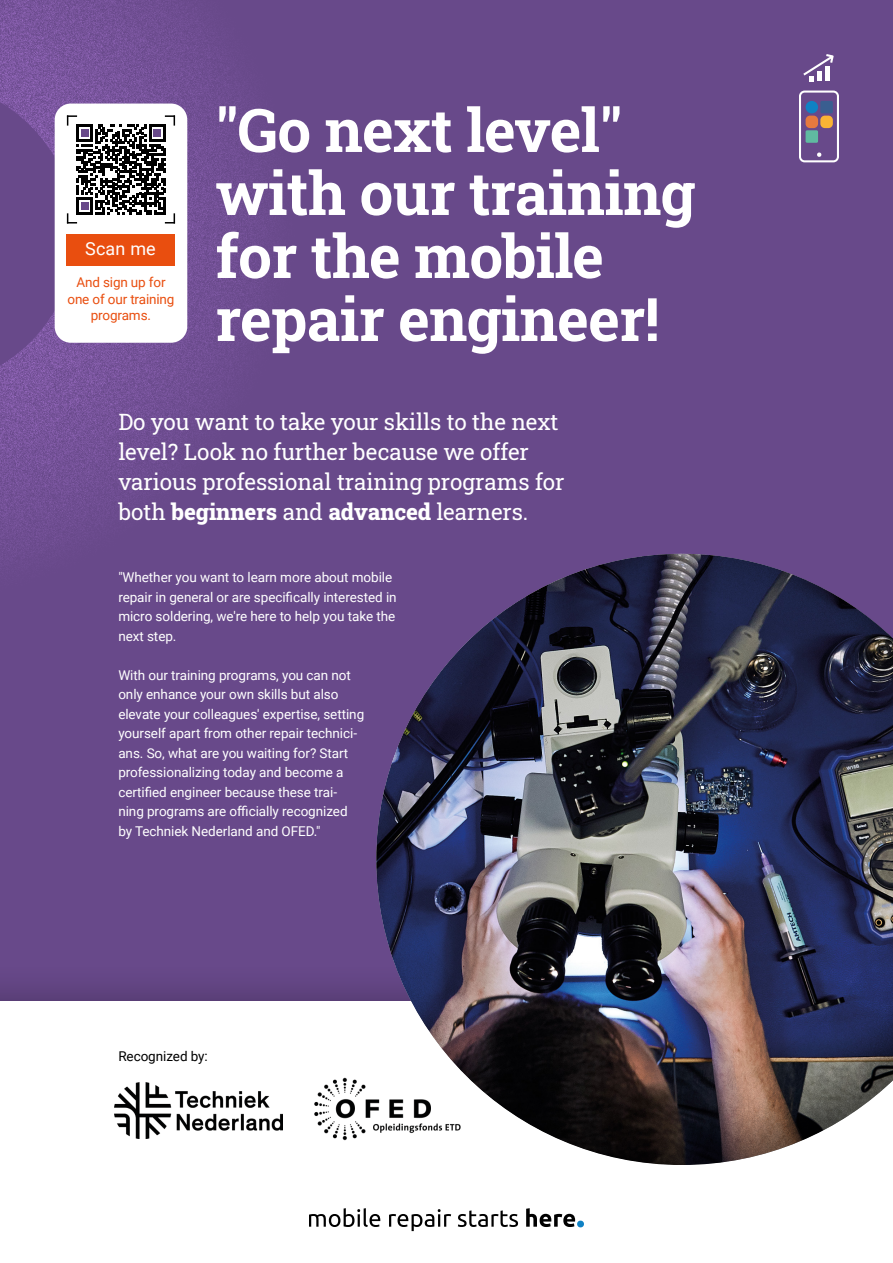
<style>
.page{position:relative;width:893px;height:1263px;background:#fff}
.page>*{position:absolute;margin:0;border:0;box-sizing:border-box;transform-origin:0 0}
.t1{font:700 60px/63px "Roboto Slab";letter-spacing:-.01em;color:#fff}
.t2{font:22.5px/30px "Roboto Slab";letter-spacing:-.005em;color:#fff}
.t3{font:18px "Roboto";letter-spacing:.01em;color:#fff}
.t4{font:13.5px/19.5px "Roboto";letter-spacing:-.005em;color:#fff}
.t5{font:13.5px/16.5px "Roboto";letter-spacing:-.01em;color:#e94e0f;text-align:center}
.t6{font:13.5px "Roboto";letter-spacing:-.005em;color:#000}
.s1{font-weight:800}
</style>
<div class="page">
<div style="left:0;top:0;width:893px;height:1001px;background:#68498a"></div>
<svg style="left:0;top:0;width:273px;height:564px"></svg>
<div style="left:0;top:962px;width:893px;height:301px;background:#634584"></div>
<div style="left:0;top:1001px;width:893px;height:262px;background:#fff"></div>
<svg style="left:309px;top:1208px;width:71px;height:19px"></svg>
<svg style="left:389px;top:1209px;width:62px;height:22px"></svg>
<svg style="left:458px;top:1210px;width:60px;height:17px"></svg>
<svg style="left:526px;top:1208px;width:58px;height:19px"></svg>
<div style="left:363px;top:542px;width:530px;height:624px;background:#000;opacity:.5"></div>
<img style="left:114px;top:1082px;width:168px;height:57px">
<img style="left:314px;top:1076px;width:153px;height:66px">
<svg style="left:799px;top:91px;width:40px;height:71px"></svg>
<div style="left:806px;top:116px;width:12px;height:12px;background:#e6793f;border-radius:4px"></div>
<div style="left:806px;top:101px;width:12px;height:12px;background:#0f81c4;border-radius:50%"></div>
<div style="left:820px;top:116px;width:13px;height:12px;background:#fab434;border-radius:4px"></div>
<div style="left:806px;top:130px;width:12px;height:13px;background:#60baa1;border-radius:2px"></div>
<div style="left:820px;top:130px;width:13px;height:13px;background:#68498a;border-radius:50%"></div>
<div style="left:820px;top:101px;width:13px;height:12px;background:#3a5e90;border-radius:2px"></div>
<svg style="left:803px;top:54px;width:31px;height:27px"></svg>
<hr style="left:825px;top:66px;width:4px;height:15px;background:#fff">
<div style="left:55px;top:104px;width:132px;height:239px;background:#fff;border-radius:16px"></div>
<svg style="left:0;top:81px;width:175px;height:306px"></svg>
<div style="left:67px;top:234px;width:108px;height:31px;background:#e94e0f"></div>
<div style="left:81px;top:202px;width:7px;height:8px;background:#68498a"></div>
<div style="left:81px;top:129px;width:7px;height:8px;background:#68498a"></div>
<div style="left:154px;top:129px;width:7px;height:8px;background:#68498a"></div>
<h3 class="t3" style="left:85px;top:236px;width:72px">Scan me</h3>
<p class="t5" style="left:67px;top:274px;width:109px">And sign up for one of our training programs.</p>
<h1 class="t1" style="left:215px;top:97px;width:482px">"Go next level" with our training for the mobile repair engineer!</h1>
<h2 class="t2" style="left:118px;top:406px;width:448px">Do you want to take your skills to the next level? Look no further because we offer various professional training programs for both <span class="s1">beginners</span> and <span class="s1">advanced</span> learners.</h2>
<p class="t4" style="left:118px;top:567px;width:280px">"Whether you want to learn more about mobile repair in general or are specifically interested in micro soldering, we're here to help you take the next step.</p>
<p class="t4" style="left:118px;top:664px;width:247px">With our training programs, you can not only enhance your own skills but also elevate your colleagues' expertise, setting yourself apart from other repair technici&shy;ans. So, what are you waiting for? Start professionalizing today and become a certified engineer because these trai&shy;ning programs are officially recognized by Techniek Nederland and OFED."</p>
<p class="t6" style="left:118px;top:1046px;width:91px">Recognized by:</p>
</div>
